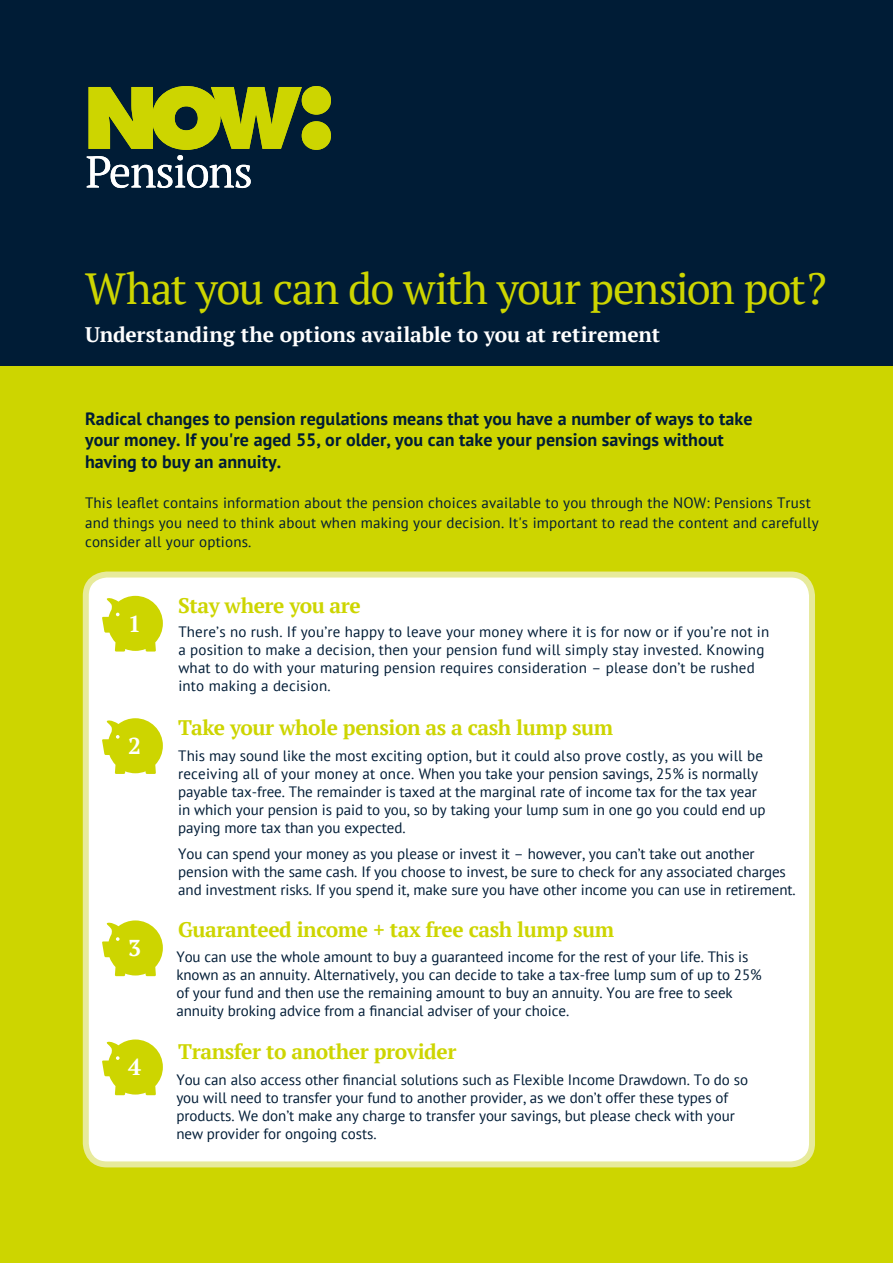
<style>
.page{position:relative;width:893px;height:1263px;background:#fff}
.page>*{position:absolute;margin:0;border:0;box-sizing:border-box;transform-origin:0 0}
.t1{font:43.5px "PT Serif";letter-spacing:-.035em;color:#cdd500}
.t2{font:700 22.95px "PT Serif";color:#fff}
.t3{font:700 21px "PT Serif";letter-spacing:-.02em;color:#cdd500}
.t4{font:700 21px "PT Serif";letter-spacing:-.005em;color:#fff}
.t5{font:700 18px/21.6px "PT Sans";letter-spacing:.005em;color:#001c36}
.t6{font:15px/18px "PT Sans";letter-spacing:-.005em;color:#001c36}
.t7{font:15px/18px "PT Sans";letter-spacing:.015em;color:#001c36}
</style>
<div class="page">
<div style="left:0;top:150px;width:893px;height:1113px;background:#cdd500"></div>
<div style="left:0;top:0;width:893px;height:366px;background:#001c36"></div>
<svg style="left:87px;top:86px;width:244px;height:102px"></svg>
<div style="left:86px;top:574px;width:726px;height:590px;background:#fff;border-radius:21px"></div>
<div style="left:83px;top:571px;width:732px;height:596px;border:6px solid #e7ea9b;border-radius:21px"></div>
<svg style="left:102px;top:718px;width:61px;height:56px"></svg>
<svg style="left:102px;top:920px;width:61px;height:56px"></svg>
<svg style="left:102px;top:1039px;width:61px;height:56px"></svg>
<svg style="left:102px;top:596px;width:61px;height:55px"></svg>
<h1 class="t1" style="left:85px;top:260px;width:743px">What you can do with your pension pot?</h1>
<h3 class="t4" style="left:85px;top:321px;width:577px">Understanding the options available to you at retirement</h3>
<p class="t5" style="left:85px;top:407px;width:669px">Radical changes to pension regulations means that you have a number of ways to take your money. If you're aged 55, or older, you can take your pension savings without having to buy an annuity.</p>
<p class="t7" style="left:85px;top:493px;width:735px;line-height:19.5px">This leaflet contains information about the pension choices available to you through the NOW: Pensions Trust and things you need to think about when making your decision. It's important to read the content and carefully consider all your options.</p>
<h2 class="t2" style="left:128px;top:608px;width:14px">1</h2>
<h2 class="t2" style="left:128px;top:731px;width:14px">2</h2>
<h2 class="t2" style="left:128px;top:933px;width:14px">3</h2>
<h2 class="t2" style="left:128px;top:1052px;width:14px">4</h2>
<h3 class="t3" style="left:178px;top:592px;width:184px">Stay where you are</h3>
<p class="t7" style="left:178px;top:622px;width:592px">There’s no rush. If you’re happy to leave your money where it is for now or if you’re not in a position to make a decision, then your pension fund will simply stay invested. Knowing what to do with your maturing pension requires consideration – please don’t be rushed into making a decision.</p>
<h3 class="t3" style="left:178px;top:713px;width:437px">Take your whole pension as a cash lump sum</h3>
<p class="t6" style="left:178px;top:746px;width:589px">This may sound like the most exciting option, but it could also prove costly, as you will be receiving all of your money at once. When you take your pension savings, 25% is normally payable tax-free. The remainder is taxed at the marginal rate of income tax for the tax year in which your pension is paid to you, so by taking your lump sum in one go you could end up paying more tax than you expected.</p>
<p class="t6" style="left:178px;top:844px;width:619px">You can spend your money as you please or invest it – however, you can’t take out another pension with the same cash. If you choose to invest, be sure to check for any associated charges and investment risks. If you spend it, make sure you have other income you can use in retirement.</p>
<h3 class="t3" style="left:178px;top:916px;width:437px">Guaranteed income + tax free cash lump sum</h3>
<p class="t6" style="left:176px;top:947px;width:587px">You can use the whole amount to buy a guaranteed income for the rest of your life. This is known as an annuity. Alternatively, you can decide to take a tax-free lump sum of up to 25% of your fund and then use the remaining amount to buy an annuity. You are free to seek annuity broking advice from a financial adviser of your choice.</p>
<h3 class="t3" style="left:178px;top:1037px;width:280px">Transfer to another provider</h3>
<p class="t6" style="left:176px;top:1070px;width:573px">You can also access other financial solutions such as Flexible Income Drawdown. To do so you will need to transfer your fund to another provider, as we don’t offer these types of products. We don’t make any charge to transfer your savings, but please check with your new provider for ongoing costs.</p>
</div>
